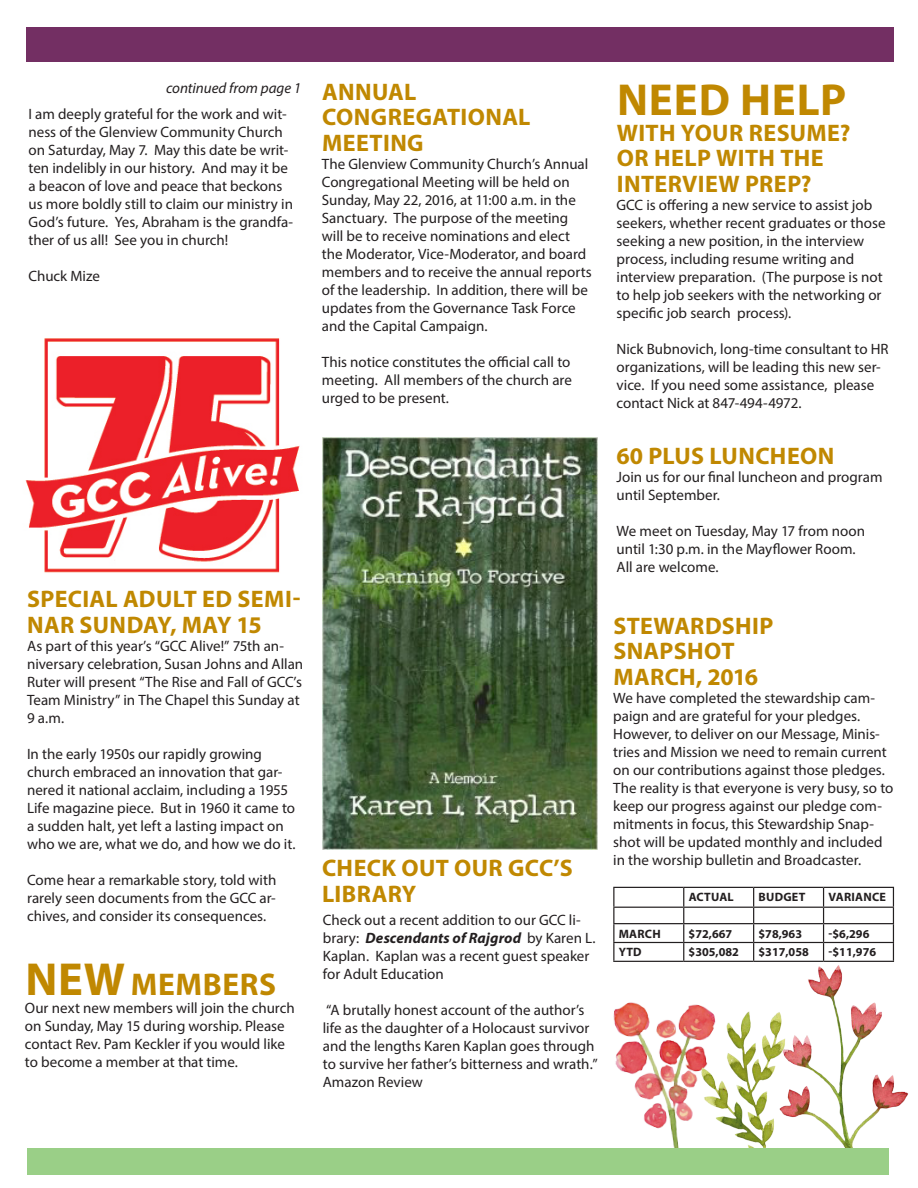
<style>
.page{position:relative;width:918px;height:1188px;background:#fff}
.page>*{position:absolute;margin:0;border:0;box-sizing:border-box;transform-origin:0 0}
.t1{font:700 45px "Myriad Pro";letter-spacing:.02em;color:#c08801}
.t2{font:700 31.5px "Myriad Pro";letter-spacing:.02em;color:#c08801}
.t3{font:700 24px/25.5px "Myriad Pro";letter-spacing:.015em;color:#c08801}
.t4{font:15px/18px "Myriad Pro";color:#231f20}
.t5{font:italic 15px "Myriad Pro";color:#231f20}
.t6{font:700 12.15px "Myriad Pro";color:#231f20}
.t7{font:700 12.15px "Myriad Pro";letter-spacing:.02em;color:#231f20}
.s1{font-size:46.5px}
.s2{font-weight:700;font-style:italic}
</style>
<div class="page">
<div style="left:26px;top:27px;width:867px;height:35px;background:#732f63"></div>
<img style="left:25px;top:338px;width:275px;height:235px">
<hr style="left:613px;top:887px;width:71px;height:1px;background:#231f20">
<hr style="left:684px;top:887px;width:70px;height:1px;background:#231f20">
<hr style="left:754px;top:887px;width:70px;height:1px;background:#231f20">
<hr style="left:824px;top:887px;width:70px;height:1px;background:#231f20">
<hr style="left:613px;top:942px;width:71px;height:1px;background:#231f20">
<hr style="left:684px;top:942px;width:70px;height:1px;background:#231f20">
<hr style="left:754px;top:942px;width:70px;height:1px;background:#231f20">
<hr style="left:613px;top:961px;width:71px;height:1px;background:#231f20">
<hr style="left:613px;top:907px;width:71px;height:1px;background:#231f20">
<svg style="left:613px;top:888px;width:1px;height:73px"></svg>
<hr style="left:684px;top:907px;width:70px;height:1px;background:#231f20">
<svg style="left:683px;top:888px;width:1px;height:56px"></svg>
<hr style="left:754px;top:907px;width:70px;height:1px;background:#231f20">
<svg style="left:753px;top:888px;width:1px;height:56px"></svg>
<hr style="left:613px;top:923px;width:71px;height:1px;background:#231f20">
<hr style="left:684px;top:923px;width:70px;height:1px;background:#231f20">
<hr style="left:754px;top:923px;width:70px;height:1px;background:#231f20">
<img style="left:323px;top:438px;width:275px;height:412px">
<img style="left:762px;top:895px;width:146px;height:242px">
<img style="left:613px;top:1002px;width:57px;height:127px">
<img style="left:670px;top:944px;width:185px;height:204px">
<div style="left:27px;top:1148px;width:862px;height:27px;background:#9acf87"></div>
<p class="t5" style="left:166px;top:79px;width:137px">continued from page 1</p>
<h1 class="t1" style="left:617px;top:71px;width:231px">NEED HELP</h1>
<h3 class="t3" style="left:617px;top:119px;width:235px">WITH YOUR RESUME?<br>OR HELP WITH THE<br>INTERVIEW PREP?</h3>
<p class="t4" style="left:617px;top:196px;width:270px">GCC is offering a new service to assist job seekers, whether recent graduates or those seeking a new position, in the interview process, including resume writing and interview preparation. (The purpose is not to help job seekers with the networking or specific job search process).</p>
<p class="t4" style="left:617px;top:340px;width:274px">Nick Bubnovich, long-time consultant to HR organizations, will be leading this new ser&shy;vice. If you need some assistance, please contact Nick at 847-494-4972.</p>
<h3 class="t3" style="left:322px;top:78px;width:210px">ANNUAL<br>CONGREGATIONAL<br>MEETING</h3>
<p class="t4" style="left:322px;top:154px;width:271px">The Glenview Community Church’s Annual Congregational Meeting will be held on Sunday, May 22, 2016, at 11:00 a.m. in the Sanctuary. The purpose of the meeting will be to receive nominations and elect the Moderator, Vice-Moderator, and board members and to receive the annual reports of the leadership. In addition, there will be updates from the Governance Task Force and the Capital Campaign.</p>
<p class="t4" style="left:322px;top:352px;width:252px;text-align:justify">This notice constitutes the official call to meeting. All members of the church are urged to be present.</p>
<p class="t4" style="left:28px;top:105px;width:266px">I am deeply grateful for the work and wit&shy;ness of the Glenview Community Church on Saturday, May 7. May this date be writ&shy;ten indelibly in our history. And may it be a beacon of love and peace that beckons us more boldly still to claim our ministry in God’s future. Yes, Abraham is the grandfa&shy;ther of us all! See you in church!</p>
<p class="t4" style="left:28px;top:267px;width:73px">Chuck Mize</p>
<h3 class="t3" style="left:27px;top:585px;width:275px">SPECIAL ADULT ED SEMI-<br>NAR SUNDAY, MAY 15</h3>
<p class="t4" style="left:27px;top:636px;width:278px">As part of this year’s “GCC Alive!” 75th an&shy;niversary celebration, Susan Johns and Allan Ruter will present “The Rise and Fall of GCC’s Team Ministry” in The Chapel this Sunday at 9 a.m.</p>
<p class="t4" style="left:27px;top:744px;width:270px">In the early 1950s our rapidly growing church embraced an innovation that gar&shy;nered it national acclaim, including a 1955<br>Life magazine piece. But in 1960 it came to a sudden halt, yet left a lasting impact on who we are, what we do, and how we do it.</p>
<p class="t4" style="left:27px;top:870px;width:251px;text-align:justify">Come hear a remarkable story, told with rarely seen documents from the GCC ar&shy;chives, and consider its consequences.</p>
<h2 class="t2" style="left:25px;top:964px;width:252px"><span class="s1">NEW</span> MEMBERS</h2>
<p class="t4" style="left:25px;top:998px;width:271px">Our next new members will join the church on Sunday, May 15 during worship. Please contact Rev. Pam Keckler if you would like to become a member at that time.</p>
<h3 class="t3" style="left:617px;top:443px;width:219px">60 PLUS LUNCHEON</h3>
<p class="t4" style="left:617px;top:468px;width:268px">Join us for our final luncheon and program until September.</p>
<p class="t4" style="left:617px;top:522px;width:250px">We meet on Tuesday, May 17 from noon until 1:30 p.m. in the Mayflower Room.<br>All are welcome.</p>
<h3 class="t3" style="left:322px;top:855px;width:252px">CHECK OUT OUR GCC’S<br>LIBRARY</h3>
<p class="t4" style="left:323px;top:911px;width:274px">Check out a recent addition to our GCC li&shy;brary: <span class="s2">Descendants of Rajgrod</span> by Karen L.<br>Kaplan. Kaplan was a recent guest speaker for Adult Education</p>
<p class="t4" style="left:323px;top:1001px;width:276px">“A brutally honest account of the author’s life as the daughter of a Holocaust survivor and the lengths Karen Kaplan goes through to survive her father’s bitterness and wrath.” Amazon Review</p>
<h3 class="t3" style="left:613px;top:612px;width:162px">STEWARDSHIP<br>SNAPSHOT<br>MARCH, 2016</h3>
<p class="t4" style="left:613px;top:688px;width:282px">We have completed the stewardship cam&shy;paign and are grateful for your pledges.<br>However, to deliver on our Message, Minis&shy;tries and Mission we need to remain current on our contributions against those pledges.<br>The reality is that everyone is very busy, so to keep our progress against our pledge com&shy;mitments in focus, this Stewardship Snap&shy;shot will be updated monthly and included in the worship bulletin and Broadcaster.</p>
<p class="t6" style="left:689px;top:889px;width:47px">ACTUAL</p>
<p class="t6" style="left:759px;top:889px;width:48px">BUDGET</p>
<p class="t7" style="left:829px;top:889px;width:59px">VARIANCE</p>
<p class="t6" style="left:619px;top:926px;width:43px">MARCH</p>
<p class="t6" style="left:689px;top:926px;width:45px">$72,667</p>
<p class="t6" style="left:759px;top:926px;width:45px">$78,963</p>
<p class="t6" style="left:829px;top:926px;width:42px">-$6,296</p>
<p class="t6" style="left:619px;top:944px;width:24px">YTD</p>
<p class="t6" style="left:689px;top:944px;width:52px">$305,082</p>
<p class="t6" style="left:759px;top:944px;width:52px">$317,058</p>
<p class="t6" style="left:829px;top:944px;width:49px">-$11,976</p>
</div>
